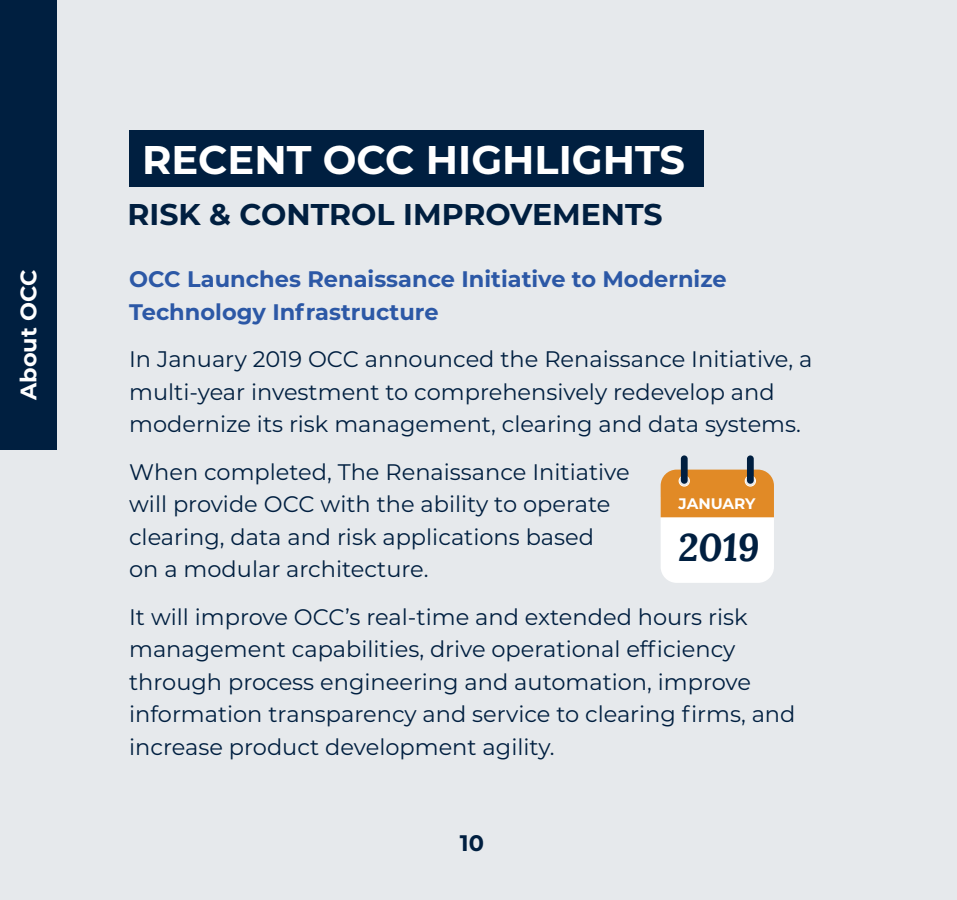
<style>
.page{position:relative;width:957px;height:900px;background:#e6e9ec}
.page>*{position:absolute;margin:0;border:0;box-sizing:border-box;transform-origin:0 0}
.t1{font:700 40px "Montserrat";color:#fff}
.t2{font:italic 700 38.5px "Lora";color:#001f40}
.t3{font:700 30px "Montserrat";color:#001f40}
.t4{font:22.5px/32.5px "Montserrat";color:#001f40}
.t5{font:700 22.5px/32.5px "Montserrat";color:#2c58a6}
.t6{font:700 22.5px "Montserrat";color:#fff}
.t7{font:700 22.5px "Montserrat";color:#001f40}
.t8{font:700 15.25px "Montserrat";letter-spacing:-.005em;color:#fff}
</style>
<div class="page">
<div style="left:0;top:0;width:56px;height:450px;background:#001f40"></div>
<div style="left:129px;top:131px;width:574px;height:56px;background:#001f40"></div>
<svg style="left:660px;top:470px;width:114px;height:113px;background:#f2d0a9"></svg>
<div style="left:681px;top:455px;width:6px;height:29px;background:#001f40;border-radius:3px"></div>
<div style="left:747px;top:455px;width:7px;height:29px;background:#001f40;border-radius:3px"></div>
<p class="t6" style="left:12px;top:400px;width:132px;rotate:-90deg">About OCC</p>
<h1 class="t1" style="left:142px;top:131px;width:544px">RECENT OCC HIGHLIGHTS</h1>
<h3 class="t3" style="left:127px;top:192px;width:537px">RISK &amp; CONTROL IMPROVEMENTS</h3>
<p class="t5" style="left:129px;top:262px;width:599px">OCC Launches Renaissance Initiative to Modernize<br>Technology Infrastructure</p>
<p class="t4" style="left:129px;top:342px;width:685px">In January 2019 OCC announced the Renaissance Initiative, a multi-year investment to comprehensively redevelop and modernize its risk management, clearing and data systems.</p>
<p class="t4" style="left:129px;top:455px;width:502px">When completed, The Renaissance Initiative will provide OCC with the ability to operate clearing, data and risk applications based<br>on a modular architecture.</p>
<p class="t4" style="left:129px;top:600px;width:668px">It will improve OCC’s real-time and extended hours risk management capabilities, drive operational efficiency through process engineering and automation, improve information transparency and service to clearing firms, and increase product development agility.</p>
<p class="t8" style="left:678px;top:493px;width:78px">JANUARY</p>
<h2 class="t2" style="left:678px;top:522px;width:83px">2019</h2>
<p class="t7" style="left:460px;top:827px;width:26px">10</p>
</div>
